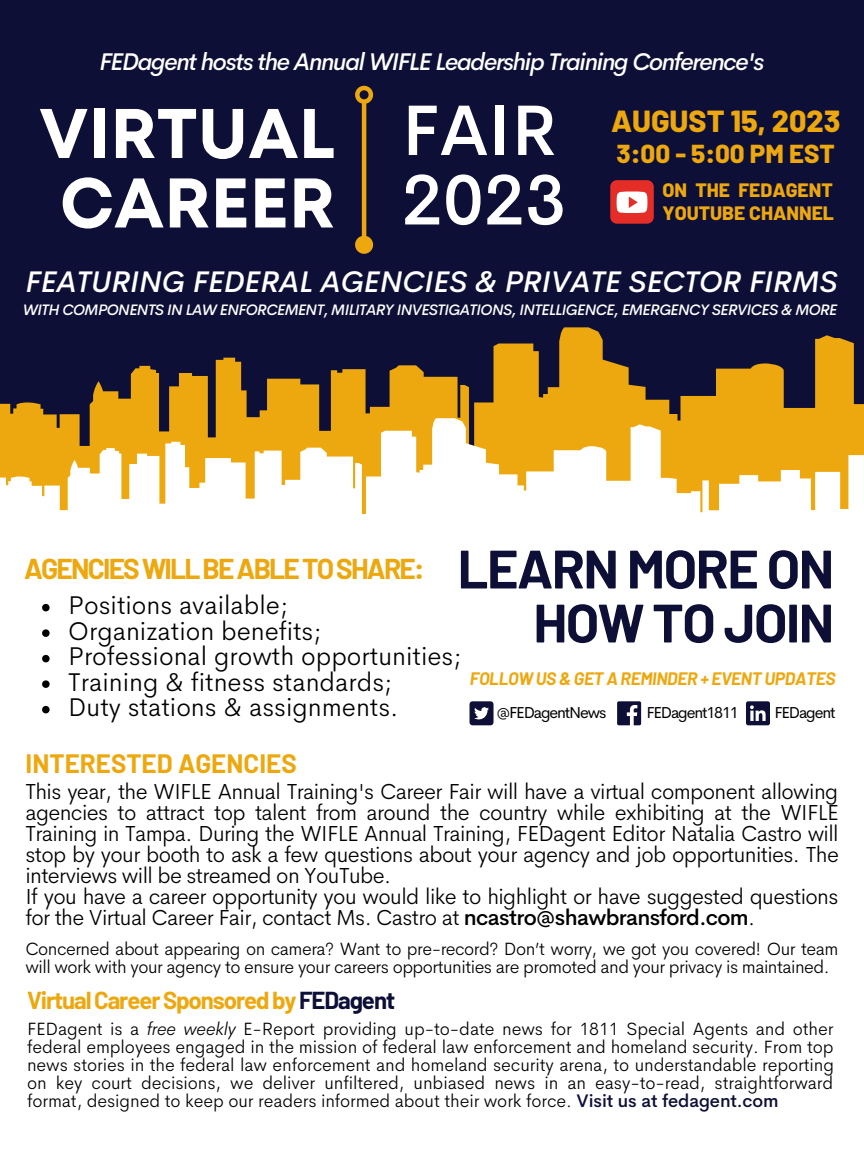
<style>
.page{position:relative;width:864px;height:1152px;background:#0d0f36}
.page>*{position:absolute;margin:0;border:0;box-sizing:border-box;transform-origin:0 0}
.t1{font:500 70.8px "Cerebri Sans";color:#fff}
.t2{font:700 70px "Mont";color:#fff}
.t3{font:700 54px/54px "Barlow";letter-spacing:-.03em;color:#0d0f36;text-align:right}
.t4{font:800 30.4px "Barlow";color:#eda80f}
.t5{font:italic 500 29.6px "Cerebri Sans";color:#fff}
.t6{font:700 28px "Barlow";letter-spacing:-.065em;color:#eda80f}
.t7{font:300 26px "Cerebri Sans";color:#000}
.t8{font:700 26px "Barlow";color:#eda80f}
.t9{font:800 26px "Barlow";color:#eda80f}
.t10{font:italic 500 24px "Cerebri Sans";letter-spacing:-.05em;color:#fff}
.t11{font:700 24px "Barlow";letter-spacing:-.045em;color:#eda80f}
.t12{font:300 22px/21px "Cerebri Sans";letter-spacing:-.03em;color:#000;text-align:justify}
.t13{font:800 19.4px/22.4px "Barlow";color:#eda80f}
.t14{font:300 18px/18px "Cerebri Sans";letter-spacing:-.025em;color:#000}
.t15{font:italic 700 17.6px "Barlow";letter-spacing:-.02em;color:#eda80f}
.t16{font:16px "Cerebri Sans";letter-spacing:-.07em;color:#000}
.t17{font:italic 500 15px "Cerebri Sans";letter-spacing:-.035em;color:#fff}
.s1{font-weight:500}
.s2{color:#0d0f36}
.s3{font-style:italic}
.s4{font-weight:500;color:#0d0f36}
</style>
<div class="page">
<div style="left:0;top:539px;width:864px;height:613px;background:#fff"></div>
<svg style="left:0;top:327px;width:864px;height:91px"></svg>
<svg style="left:0;top:418px;width:864px;height:121px;background:#f6dba0"></svg>
<hr style="left:362px;top:104px;width:4px;height:132px;background:#eda80f">
<svg style="left:355px;top:232px;width:19px;height:22px"></svg>
<svg style="left:355px;top:85px;width:19px;height:22px"></svg>
<svg style="left:470px;top:701px;width:24px;height:24px"></svg>
<svg style="left:746px;top:701px;width:24px;height:24px"></svg>
<svg style="left:617px;top:701px;width:24px;height:24px"></svg>
<div style="left:610px;top:180px;width:44px;height:44px;background:#e52d27;border-radius:7px"></div>
<svg style="left:617px;top:192px;width:30px;height:21px"></svg>
<svg style="left:42px;top:604px;width:8px;height:7px"></svg>
<svg style="left:42px;top:629px;width:8px;height:8px"></svg>
<svg style="left:42px;top:655px;width:8px;height:7px"></svg>
<svg style="left:42px;top:680px;width:8px;height:8px"></svg>
<svg style="left:42px;top:706px;width:8px;height:7px"></svg>
<p class="t10" style="left:99px;top:46px;width:667px">FEDagent hosts the Annual WIFLE Leadership Training Conference's</p>
<p class="t2" style="left:39px;top:107px;width:297px">VIRTUAL</p>
<p class="t2" style="left:60px;top:177px;width:277px">CAREER</p>
<p class="t1" style="left:402px;top:84px;width:157px">FAIR</p>
<p class="t1" style="left:402px;top:154px;width:166px">2023</p>
<p class="t4" style="left:611px;top:101px;width:231px">AUGUST 15, 2023</p>
<p class="t9" style="left:617px;top:137px;width:220px">3:00 - 5:00 PM EST</p>
<p class="t13" style="left:662px;top:179px;width:173px">ON THE FEDAGENT<br>YOUTUBE CHANNEL</p>
<p class="t5" style="left:25px;top:263px;width:814px">FEATURING FEDERAL AGENCIES &amp; PRIVATE SECTOR FIRMS</p>
<p class="t17" style="left:23px;top:300px;width:816px">WITH COMPONENTS IN LAW ENFORCEMENT, MILITARY INVESTIGATIONS, INTELLIGENCE, EMERGENCY SERVICES &amp; MORE</p>
<p class="t3" style="left:458px;top:540px;width:378px">LEARN MORE ON<br>HOW TO JOIN</p>
<p class="t15" style="left:470px;top:667px;width:367px">FOLLOW US &amp; GET A REMINDER + EVENT UPDATES</p>
<p class="t6" style="left:24px;top:551px;width:402px">AGENCIESWILLBEABLETOSHARE:</p>
<p class="t7" style="left:68px;top:588px;width:222px">Positions available;</p>
<p class="t7" style="left:68px;top:614px;width:255px">Organization benefits;</p>
<p class="t7" style="left:68px;top:639px;width:395px">Professional growth opportunities;</p>
<p class="t7" style="left:68px;top:665px;width:326px">Training &amp; fitness standards;</p>
<p class="t7" style="left:68px;top:690px;width:332px">Duty stations &amp; assignments.</p>
<p class="t16" style="left:496px;top:702px;width:112px">@FEDagentNews</p>
<p class="t16" style="left:646px;top:702px;width:94px">FEDagent1811</p>
<p class="t16" style="left:774px;top:702px;width:63px">FEDagent</p>
<p class="t8" style="left:26px;top:747px;width:273px">INTERESTED AGENCIES</p>
<p class="t12" style="left:25px;top:781px;width:815px">This year, the WIFLE Annual Training's Career Fair will have a virtual component allowing agencies to attract top talent from around the country while exhibiting at the WIFLE Training in Tampa. During the WIFLE Annual Training, FEDagent Editor Natalia Castro will stop by your booth to ask a few questions about your agency and job opportunities. The interviews will be streamed on YouTube.</p>
<p class="t12" style="left:25px;top:886px;width:814px">If you have a career opportunity you would like to highlight or have suggested questions for the Virtual Career Fair, contact Ms. Castro at <span class="s1">ncastro@shawbransford.com</span>.</p>
<p class="t14" style="left:25px;top:939px;width:814px">Concerned about appearing on camera? Want to pre-record? Don’t worry, we got you covered! Our team will work with your agency to ensure your careers opportunities are promoted and your privacy is maintained.</p>
<p class="t11" style="left:27px;top:985px;width:370px">VirtualCareerSponsoredby<span class="s2">FEDagent</span></p>
<p class="t14" style="left:27px;top:1019px;width:808px;text-align:justify">FEDagent is a <span class="s3">free weekly</span> E-Report providing up-to-date news for 1811 Special Agents and other federal employees engaged in the mission of federal law enforcement and homeland security. From top news stories in the federal law enforcement and homeland security arena, to understandable reporting on key court decisions, we deliver unfiltered, unbiased news in an easy-to-read, straightforward format, designed to keep our readers informed about their work force. <span class="s4">Visit us at fedagent.com</span></p>
</div>
